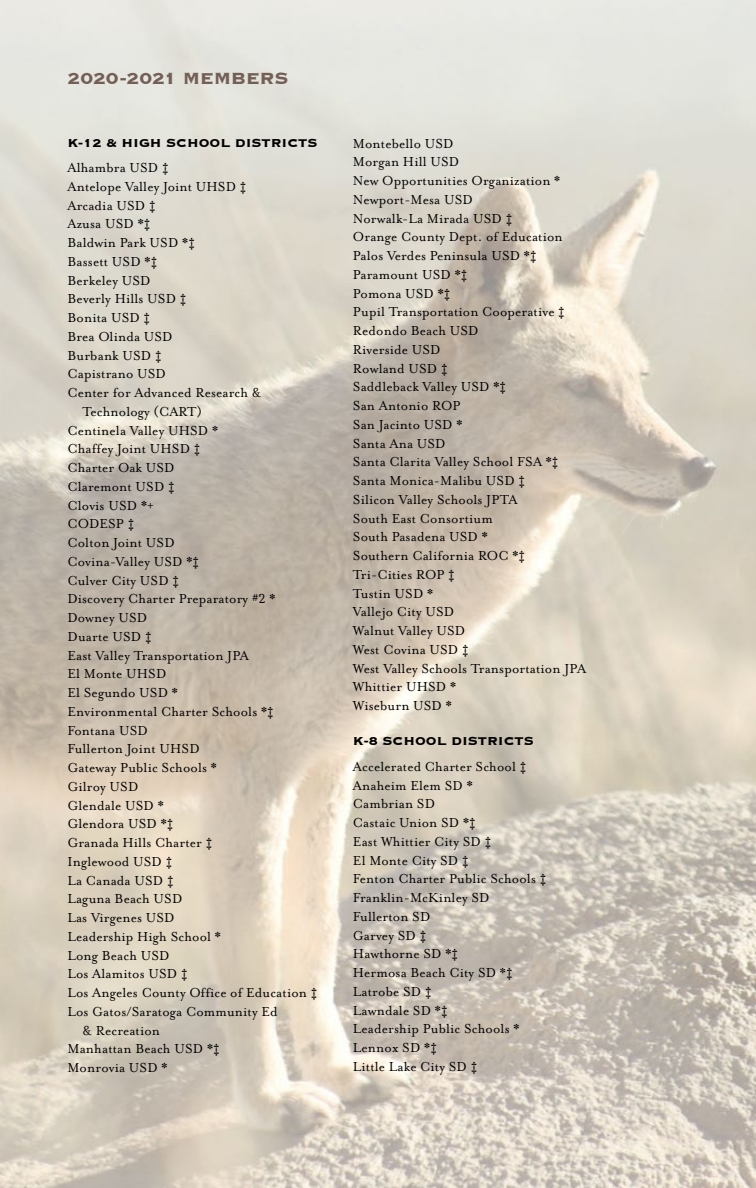
<style>
.page{position:relative;width:756px;height:1188px;background:#fff}
.page>*{position:absolute;margin:0;border:0;box-sizing:border-box;transform-origin:0 0}
.t1{font:700 21px "Copperplate";letter-spacing:-.005em;color:#735f56}
.t2{font:15px/18.8px "Mrs Eaves Lining OT";letter-spacing:.01em;color:#000}
.t3{font:700 15px "Copperplate";color:#000}
</style>
<div class="page">
<img style="left:0;top:0;width:756px;height:1188px">
<h1 class="t1" style="left:68px;top:64px;width:223px">2020-2021 MEMBERS</h1>
<p class="t3" style="left:68px;top:133px;width:251px">K-12 &amp; HIGH SCHOOL DISTRICTS</p>
<p class="t2" style="left:68px;top:158px;width:103px">Alhambra USD ‡</p>
<p class="t2" style="left:68px;top:177px;width:181px">Antelope Valley Joint UHSD ‡</p>
<p class="t2" style="left:68px;top:196px;width:90px">Arcadia USD ‡</p>
<p class="t2" style="left:68px;top:215px;width:84px">Azusa USD *‡</p>
<p class="t2" style="left:68px;top:233px;width:129px">Baldwin Park USD *‡</p>
<p class="t2" style="left:68px;top:252px;width:91px">Bassett USD *‡</p>
<p class="t2" style="left:68px;top:271px;width:85px">Berkeley USD</p>
<p class="t2" style="left:68px;top:290px;width:121px">Beverly Hills USD ‡</p>
<p class="t2" style="left:68px;top:308px;width:84px">Bonita USD ‡</p>
<p class="t2" style="left:68px;top:327px;width:107px">Brea Olinda USD</p>
<p class="t2" style="left:68px;top:346px;width:96px">Burbank USD ‡</p>
<p class="t2" style="left:68px;top:365px;width:100px">Capistrano USD</p>
<p class="t2" style="left:68px;top:383px;width:195px">Center for Advanced Research &amp;</p>
<p class="t2" style="left:82px;top:402px;width:121px">Technology (CART)</p>
<p class="t2" style="left:68px;top:421px;width:152px">Centinela Valley UHSD *</p>
<p class="t2" style="left:68px;top:440px;width:135px">Chaffey Joint UHSD ‡</p>
<p class="t2" style="left:68px;top:458px;width:109px">Charter Oak USD</p>
<p class="t2" style="left:68px;top:477px;width:109px">Claremont USD ‡</p>
<p class="t2" style="left:68px;top:496px;width:88px">Clovis USD *+</p>
<p class="t2" style="left:68px;top:515px;width:68px">CODESP ‡</p>
<p class="t2" style="left:68px;top:533px;width:109px">Colton Joint USD</p>
<p class="t2" style="left:68px;top:552px;width:133px">Covina-Valley USD *‡</p>
<p class="t2" style="left:68px;top:571px;width:113px">Culver City USD ‡</p>
<p class="t2" style="left:68px;top:590px;width:210px">Discovery Charter Preparatory #2 *</p>
<p class="t2" style="left:68px;top:608px;width:81px">Downey USD</p>
<p class="t2" style="left:68px;top:627px;width:86px">Duarte USD ‡</p>
<p class="t2" style="left:68px;top:646px;width:183px">East Valley Transportation JPA</p>
<p class="t2" style="left:68px;top:665px;width:101px">El Monte UHSD</p>
<p class="t2" style="left:68px;top:683px;width:112px">El Segundo USD *</p>
<p class="t2" style="left:68px;top:702px;width:208px">Environmental Charter Schools *‡</p>
<p class="t2" style="left:68px;top:721px;width:82px">Fontana USD</p>
<p class="t2" style="left:68px;top:740px;width:134px">Fullerton Joint UHSD</p>
<p class="t2" style="left:68px;top:758px;width:151px">Gateway Public Schools *</p>
<p class="t2" style="left:68px;top:777px;width:73px">Gilroy USD</p>
<p class="t2" style="left:68px;top:796px;width:98px">Glendale USD *</p>
<p class="t2" style="left:68px;top:815px;width:107px">Glendora USD *‡</p>
<p class="t2" style="left:68px;top:833px;width:146px">Granada Hills Charter ‡</p>
<p class="t2" style="left:68px;top:852px;width:106px">Inglewood USD ‡</p>
<p class="t2" style="left:68px;top:871px;width:108px">La Canada USD ‡</p>
<p class="t2" style="left:68px;top:890px;width:116px">Laguna Beach USD</p>
<p class="t2" style="left:68px;top:908px;width:109px">Las Virgenes USD</p>
<p class="t2" style="left:68px;top:927px;width:155px">Leadership High School *</p>
<p class="t2" style="left:68px;top:946px;width:104px">Long Beach USD</p>
<p class="t2" style="left:68px;top:965px;width:122px">Los Alamitos USD ‡</p>
<p class="t2" style="left:68px;top:983px;width:251px">Los Angeles County Office of Education ‡</p>
<p class="t2" style="left:68px;top:1002px;width:212px">Los Gatos/Saratoga Community Ed</p>
<p class="t2" style="left:82px;top:1021px;width:79px">&amp; Recreation</p>
<p class="t2" style="left:68px;top:1040px;width:154px">Manhattan Beach USD *‡</p>
<p class="t2" style="left:68px;top:1058px;width:102px">Monrovia USD *</p>
<p class="t2" style="left:353px;top:134px;width:235px">Montebello USD<br>Morgan Hill USD<br>New Opportunities Organization *<br>Newport-Mesa USD<br>Norwalk-La Mirada USD ‡<br>Orange County Dept. of Education<br>Palos Verdes Peninsula USD *‡<br>Paramount USD *‡<br>Pomona USD *‡<br>Pupil Transportation Cooperative ‡<br>Redondo Beach USD<br>Riverside USD<br>Rowland USD ‡<br>Saddleback Valley USD *‡<br>San Antonio ROP<br>San Jacinto USD *<br>Santa Ana USD<br>Santa Clarita Valley School FSA *‡<br>Santa Monica-Malibu USD ‡<br>Silicon Valley Schools JPTA<br>South East Consortium<br>South Pasadena USD *<br>Southern California ROC *‡<br>Tri-Cities ROP ‡<br>Tustin USD *<br>Vallejo City USD<br>Walnut Valley USD<br>West Covina USD ‡<br>West Valley Schools Transportation JPA<br>Whittier UHSD *<br>Wiseburn USD *</p>
<p class="t3" style="left:353px;top:731px;width:182px">K-8 SCHOOL DISTRICTS</p>
<p class="t2" style="left:353px;top:757px;width:195px">Accelerated Charter School ‡<br>Anaheim Elem SD *<br>Cambrian SD<br>Castaic Union SD *‡<br>East Whittier City SD ‡<br>El Monte City SD ‡<br>Fenton Charter Public Schools ‡<br>Franklin-McKinley SD<br>Fullerton SD<br>Garvey SD ‡<br>Hawthorne SD *‡<br>Hermosa Beach City SD *‡<br>Latrobe SD ‡<br>Lawndale SD *‡<br>Leadership Public Schools *<br>Lennox SD *‡<br>Little Lake City SD ‡</p>
</div>
